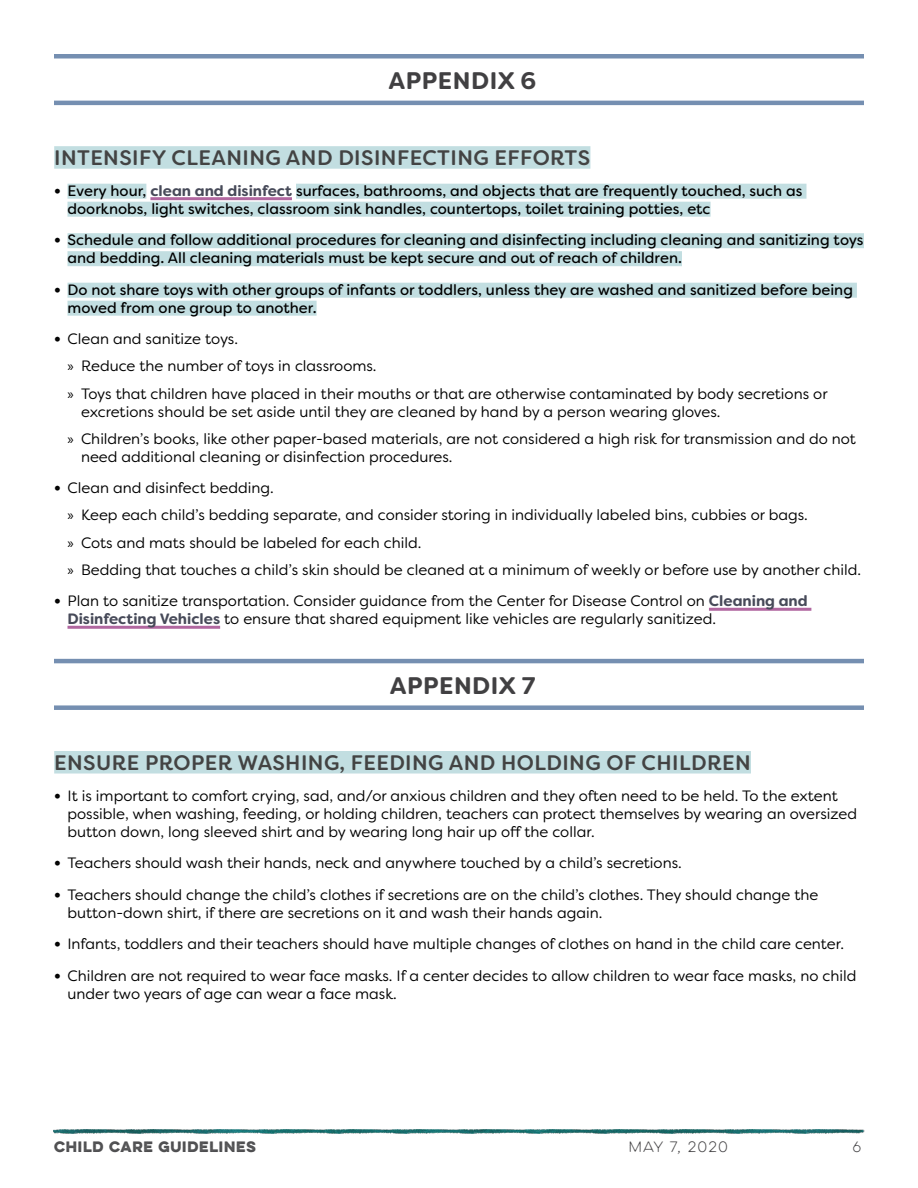
<style>
.page{position:relative;width:918px;height:1188px;background:#fff}
.page>*{position:absolute;margin:0;border:0;box-sizing:border-box;transform-origin:0 0}
.t1{font:700 24px "Filson Soft";letter-spacing:.02em;color:#414042}
.Subhead{font:500 21px "Filson Soft";letter-spacing:.02em;color:#434343}
.t2{font:15px/18px "Filson Soft";color:#000}
.t3{font:15px/18px "Filson Soft";color:#000}
.t4{font:700 13.5px "Lulo One";letter-spacing:-.17em;color:#4d4d4f}
.t5{font:13.5px "Lulo One";letter-spacing:-.12em;color:#414042}
.s1{font-family:"Lulo One";font-weight:700}
.s2{font-weight:700;color:#474a59}
.s3{font-family:"Myriad Pro"}
</style>
<div class="page">
<img style="left:54px;top:1129px;width:810px;height:5px">
<hr style="left:54px;top:54px;width:810px;height:4px;background:#758fb1">
<hr style="left:54px;top:101px;width:810px;height:4px;background:#758fb1">
<div style="left:54px;top:146px;width:536px;height:23px;background:#c2dee1"></div>
<div style="left:68px;top:184px;width:78px;height:15px;background:#c2dee1"></div>
<hr style="left:150px;top:197px;width:142px;height:3px;background:#b167a0">
<div style="left:296px;top:184px;width:510px;height:15px;background:#c2dee1"></div>
<div style="left:68px;top:202px;width:643px;height:15px;background:#c2dee1"></div>
<div style="left:68px;top:233px;width:796px;height:15px;background:#c2dee1"></div>
<div style="left:68px;top:251px;width:614px;height:15px;background:#c2dee1"></div>
<div style="left:68px;top:283px;width:789px;height:15px;background:#c2dee1"></div>
<div style="left:68px;top:301px;width:249px;height:15px;background:#c2dee1"></div>
<hr style="left:709px;top:608px;width:102px;height:3px;background:#b167a0">
<hr style="left:68px;top:626px;width:152px;height:3px;background:#b167a0">
<hr style="left:54px;top:659px;width:810px;height:4px;background:#758fb1">
<div style="left:54px;top:705px;width:810px;height:5px;background:#758fb1"></div>
<div style="left:54px;top:751px;width:697px;height:23px;background:#c2dee1"></div>
<p class="t1" style="left:389px;top:65px;width:149px">APPENDIX 6</p>
<p class="Subhead" style="left:54px;top:144px;width:538px">INTENSIFY CLEANING AND DISINFECTING EFFORTS</p>
<p class="t3" style="left:68px;top:181px;width:737px;text-indent:-14px"><span class="s1">•</span> Every hour, <span class="s2">clean and disinfect</span> surfaces, bathrooms, and objects that are frequently touched, such as doorknobs, light switches, classroom sink handles, countertops, toilet training potties, etc</p>
<p class="t3" style="left:68px;top:231px;width:798px;text-indent:-14px"><span class="s1">•</span> Schedule and follow additional procedures for cleaning and disinfecting including cleaning and sanitizing toys and bedding. All cleaning materials must be kept secure and out of reach of children.</p>
<p class="t3" style="left:68px;top:280px;width:787px;text-indent:-14px"><span class="s1">•</span> Do not share toys with other groups of infants or toddlers, unless they are washed and sanitized before being moved from one group to another.</p>
<p class="t2" style="left:54px;top:330px;width:186px"><span class="s1">•</span> Clean and sanitize toys.</p>
<p class="t2" style="left:68px;top:357px;width:311px"><span class="s3">»</span> Reduce the number of toys in classrooms.</p>
<p class="t2" style="left:81px;top:384px;width:748px;text-indent:-14px"><span class="s3">»</span> Toys that children have placed in their mouths or that are otherwise contaminated by body secretions or excretions should be set aside until they are cleaned by hand by a person wearing gloves.</p>
<p class="t2" style="left:81px;top:429px;width:776px;text-indent:-14px"><span class="s3">»</span> Children’s books, like other paper-based materials, are not considered a high risk for transmission and do not need additional cleaning or disinfection procedures.</p>
<p class="t2" style="left:54px;top:479px;width:221px"><span class="s1">•</span> Clean and disinfect bedding.</p>
<p class="t2" style="left:68px;top:506px;width:742px"><span class="s3">»</span> Keep each child’s bedding separate, and consider storing in individually labeled bins, cubbies or bags.</p>
<p class="t2" style="left:68px;top:533px;width:355px"><span class="s3">»</span> Cots and mats should be labeled for each child.</p>
<p class="t2" style="left:68px;top:560px;width:795px"><span class="s3">»</span> Bedding that touches a child’s skin should be cleaned at a minimum of weekly or before use by another child.</p>
<p class="t2" style="left:68px;top:592px;width:742px;text-indent:-14px"><span class="s1">•</span> Plan to sanitize transportation. Consider guidance from the Center for Disease Control on <span class="s2">Cleaning and<br>Disinfecting Vehicles</span> to ensure that shared equipment like vehicles are regularly sanitized.</p>
<p class="t1" style="left:390px;top:670px;width:147px">APPENDIX 7</p>
<p class="Subhead" style="left:54px;top:749px;width:698px">ENSURE PROPER WASHING, FEEDING AND HOLDING OF CHILDREN</p>
<p class="t2" style="left:68px;top:786px;width:791px;text-indent:-14px"><span class="s1">•</span> It is important to comfort crying, sad, and/or anxious children and they often need to be held. To the extent possible, when washing, feeding, or holding children, teachers can protect themselves by wearing an oversized button down, long sleeved shirt and by wearing long hair up off the collar.</p>
<p class="t2" style="left:54px;top:854px;width:629px"><span class="s1">•</span> Teachers should wash their hands, neck and anywhere touched by a child’s secretions.</p>
<p class="t2" style="left:68px;top:885px;width:753px;text-indent:-14px"><span class="s1">•</span> Teachers should change the child’s clothes if secretions are on the child’s clothes. They should change the button-down shirt, if there are secretions on it and wash their hands again.</p>
<p class="t2" style="left:54px;top:935px;width:792px"><span class="s1">•</span> Infants, toddlers and their teachers should have multiple changes of clothes on hand in the child care center.</p>
<p class="t2" style="left:68px;top:966px;width:791px;text-indent:-14px"><span class="s1">•</span> Children are not required to wear face masks. If a center decides to allow children to wear face masks, no child under two years of age can wear a face mask.</p>
<p class="t4" style="left:54px;top:1137px;width:206px">CHILD CARE GUIDELINES</p>
<p class="t5" style="left:628px;top:1138px;width:104px">May 7, 2020</p>
<p class="t5" style="left:852px;top:1138px;width:13px">6</p>
</div>
